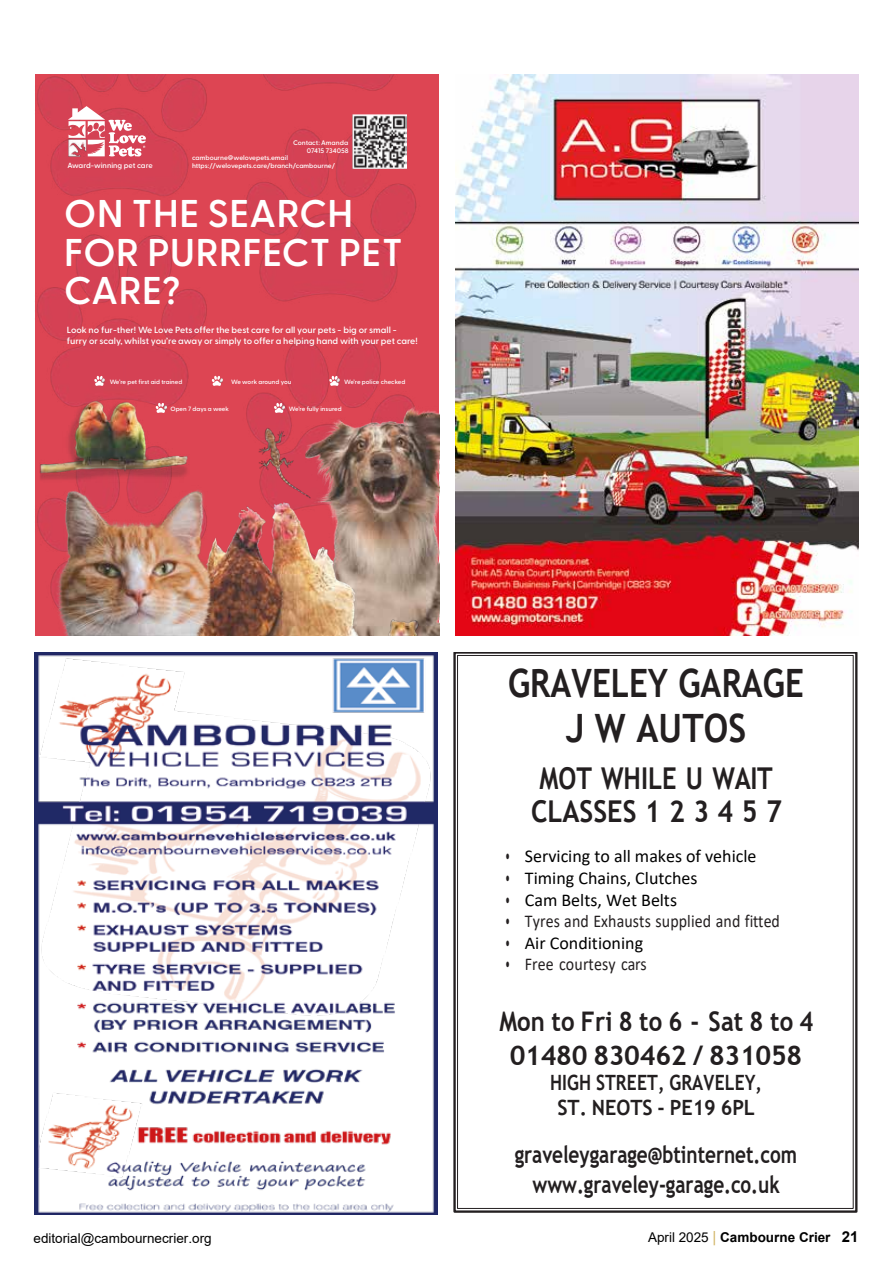
<style>
.page{position:relative;width:893px;height:1263px;background:#fff}
.page>*{position:absolute;margin:0;border:0;box-sizing:border-box;transform-origin:0 0}
.t1{font:700 39px/44.7px "Trebuchet MS";color:#231f20;text-align:center;scale:.84 1}
.t2{font:600 38.7px/38.7px "Greycliff CF";color:#fff}
.t3{font:700 30px/33.2px "Trebuchet MS";color:#231f20;scale:.85 1}
.t4{font:700 27px/33.3px "Trebuchet MS";letter-spacing:.005em;color:#231f20;text-align:center;scale:.89 1}
.t5{font:700 24px/29.4px "Trebuchet MS";color:#231f20;text-align:center;scale:.79 1}
.t6{font:700 21px/25px "Trebuchet MS";color:#231f20;text-align:center;scale:.84 1}
.t7{font:18px "Calibri";color:#000}
.t8{font:18px "Calibri";letter-spacing:.005em;color:#231f20;scale:.5 1}
.t9{font:13.5px "Arial";color:#000}
.t10{font:700 13.5px "Arial";color:#000}
.t11{font:600 9px/10.9px "Greycliff CF";color:#fff}
.t12{font:600 7.5px "Greycliff CF";color:#fff}
.t13{font:600 6.75px/7.6px "Greycliff CF";color:#fff;text-align:right}
.t14{font:600 6.15px "Greycliff CF";color:#fff}
.s1{color:#231f20}
.s2{font-weight:400}
.s3{font-weight:400;font-size:15px;color:#d2b567}
.s4{font-size:15px}
</style>
<div class="page">
<img style="left:455px;top:74px;width:404px;height:562px">
<img style="left:34px;top:653px;width:404px;height:561px">
<img style="left:35px;top:74px;width:404px;height:411px">
<img style="left:329px;top:401px;width:110px;height:203px">
<img style="left:266px;top:488px;width:122px;height:148px">
<img style="left:369px;top:604px;width:70px;height:32px">
<img style="left:68px;top:156px;width:18px;height:1px">
<svg style="left:68px;top:106px;width:78px;height:50px"></svg>
<svg style="left:94px;top:376px;width:11px;height:10px"></svg>
<svg style="left:212px;top:376px;width:10px;height:7px"></svg>
<svg style="left:329px;top:376px;width:11px;height:10px"></svg>
<img style="left:35px;top:485px;width:231px;height:151px">
<img style="left:40px;top:397px;width:165px;height:130px">
<img style="left:205px;top:383px;width:124px;height:151px">
<img style="left:352px;top:115px;width:55px;height:53px">
<svg style="left:454px;top:653px;width:404px;height:560px"></svg>
<p class="t12" style="left:68px;top:160px;width:87px">Award-winning pet care</p>
<p class="t13" style="left:293px;top:138px;width:57px">Contact: Amanda<br>07415 734058</p>
<p class="t13" style="left:192px;top:154px;width:144px;text-align:left">cambourne@welovepets.email https://welovepets.care/branch/cambourne/</p>
<h2 class="t2" style="left:64px;top:192px;width:341px">ON THE SEARCH<br>FOR PURRFECT PET<br>CARE?</h2>
<p class="t11" style="left:67px;top:324px;width:352px">Look no fur-ther! We Love Pets offer the best care for all your pets - big or small - furry or scaly, whilst you’re away or simply to offer a helping hand with your pet care!</p>
<p class="t14" style="left:110px;top:377px;width:74px">We’re pet first aid trained</p>
<p class="t14" style="left:231px;top:377px;width:62px">We work around you</p>
<p class="t14" style="left:344px;top:377px;width:63px">We’re police checked</p>
<p class="t14" style="left:170px;top:404px;width:60px">Open 7 days a week</p>
<p class="t14" style="left:289px;top:404px;width:54px">We’re fully insured</p>
<h1 class="t1" style="left:508px;top:661px;width:354px">GRAVELEY GARAGE<br>J W AUTOS</h1>
<h3 class="t3" style="left:531px;top:761px;width:297px">MOT WHILE U WAIT<br>CLASSES 1 2 3 4 5 7</h3>
<h3 class="t7" style="left:505px;top:844px;width:253px"><span class="s1">•</span> Servicing to all makes of vehicle</h3>
<h3 class="t7" style="left:505px;top:865px;width:194px"><span class="s1">•</span> Timing Chains, Clutches</h3>
<h3 class="t7" style="left:505px;top:887px;width:173px"><span class="s1">•</span> Cam Belts, Wet Belts</h3>
<h3 class="t8" style="left:505px;top:909px;width:551px">• Tyres and Exhausts supplied and fitted</h3>
<h3 class="t7" style="left:505px;top:930px;width:139px"><span class="s1">•</span> Air Conditioning</h3>
<h3 class="t8" style="left:505px;top:952px;width:284px">• Free courtesy cars</h3>
<h3 class="t4" style="left:499px;top:1005px;width:354px">MontoFri8to6- Sat8to4<br>01480 830462 / 831058</h3>
<h3 class="t6" style="left:550px;top:1070px;width:254px">HIGH STREET, GRAVELEY,<br>ST. NEOTS - PE19 6PL</h3>
<h3 class="t5" style="left:515px;top:1140px;width:359px">graveleygarage@btinternet.com www.graveley-garage.co.uk</h3>
<h3 class="t9" style="left:34px;top:1229px;width:180px">editorial@cambournecrier.org</h3>
<h3 class="t10" style="left:648px;top:1227px;width:212px"><span class="s2">April 2025</span> <span class="s3">|</span> Cambourne Crier <span class="s4">21</span></h3>
</div>
